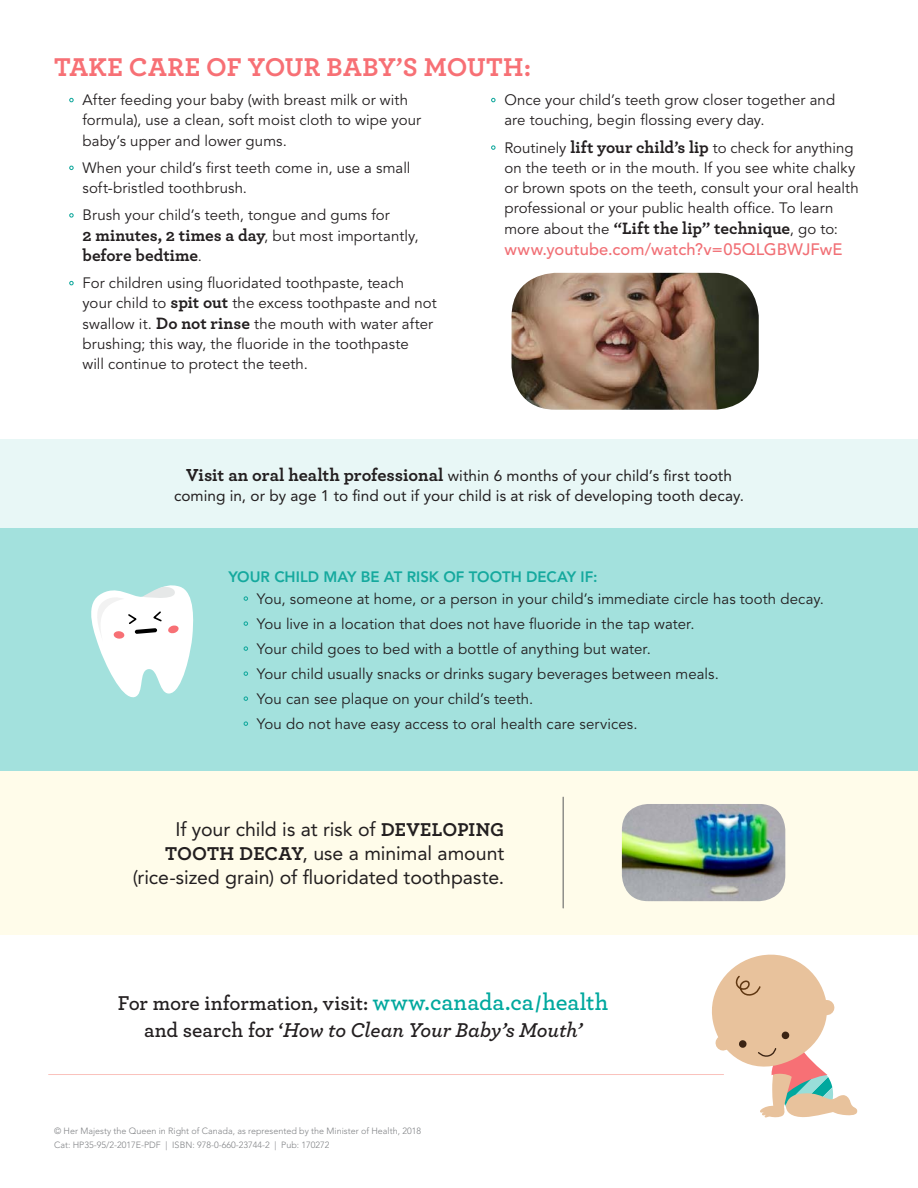
<style>
.page{position:relative;width:918px;height:1188px;background:#fff}
.page>*{position:absolute;margin:0;border:0;box-sizing:border-box;transform-origin:0 0}
.t1{font:700 27px "Archer";letter-spacing:.01em;color:#f77075}
.Body{font:600 21px/27px "Archer";letter-spacing:-.01em;color:#231f20;text-align:center}
.Body-2{font:19.5px/24px "Avenir LT Std";letter-spacing:-.005em;color:#231f20;text-align:right}
.t2{font:700 17.25px "Archer";color:#231f20}
.t3{font:500 16.5px "Avenir LT Std";letter-spacing:.005em;color:#f16f75}
.Body-3{font:15.3px/20.2px "Avenir LT Std";letter-spacing:.005em;color:#231f20;text-align:center}
.t4{font:15px/20.2px "Avenir LT Std";letter-spacing:.005em;color:#231f20}
.t5{font:800 15px "Avenir LT Std";color:#15a99e}
.t6{font:300 9px "Avenir LT Std";color:#808285}
.s1{font-family:"Archer";font-weight:700;font-size:17.25px}
.s2{font-family:"Avenir LT Std";font-weight:400;font-size:15px}
.s3{font-family:"Archer";font-weight:700;font-size:18.3px}
.s4{font-family:"Archer";font-weight:700}
.s5{font-size:24px;color:#00a89e}
.s6{font-family:"Arial Narrow";font-weight:700;font-size:22.5px;color:#00a89e}
.s7{font-style:italic}
</style>
<div class="page">
<div style="left:0;top:440px;width:918px;height:90px;background:#e8f7f6"></div>
<svg style="left:69px;top:98px;width:5px;height:4px"></svg>
<svg style="left:69px;top:166px;width:5px;height:4px"></svg>
<svg style="left:69px;top:213px;width:5px;height:5px"></svg>
<svg style="left:69px;top:281px;width:5px;height:4px"></svg>
<svg style="left:491px;top:98px;width:5px;height:4px"></svg>
<svg style="left:491px;top:145px;width:5px;height:5px"></svg>
<img style="left:512px;top:273px;width:247px;height:137px">
<div style="left:0;top:528px;width:918px;height:243px;background:#a3e1dd"></div>
<div style="left:0;top:771px;width:918px;height:163px;background:#fffcea"></div>
<hr style="left:563px;top:797px;width:1px;height:111px;background:#57585a">
<img style="left:622px;top:804px;width:163px;height:97px">
<svg style="left:244px;top:596px;width:4px;height:5px"></svg>
<svg style="left:244px;top:621px;width:4px;height:5px"></svg>
<svg style="left:244px;top:646px;width:4px;height:5px"></svg>
<svg style="left:244px;top:671px;width:4px;height:5px"></svg>
<svg style="left:244px;top:696px;width:4px;height:5px"></svg>
<svg style="left:244px;top:721px;width:4px;height:5px"></svg>
<svg style="left:91px;top:585px;width:103px;height:113px"></svg>
<svg style="left:712px;top:954px;width:145px;height:164px"></svg>
<hr style="left:49px;top:1074px;width:675px;height:1px;background:#fac2bd">
<h2 class="t1" style="left:54px;top:45px;width:479px">TAKE CARE OF YOUR BABY’S MOUTH:</h2>
<p class="t4" style="left:82px;top:90px;width:340px">After feeding your baby (with breast milk or with formula), use a clean, soft moist cloth to wipe your baby’s upper and lower gums.</p>
<p class="t4" style="left:82px;top:158px;width:330px">When your child’s first teeth come in, use a small soft-bristled toothbrush.</p>
<p class="t4" style="left:82px;top:205px;width:338px">Brush your child’s teeth, tongue and gums for<br><span class="s1">2 minutes, 2 times a day</span>, but most importantly,</p>
<p class="t2" style="left:82px;top:241px;width:121px">before bedtime<span class="s2">.</span></p>
<p class="t4" style="left:82px;top:273px;width:356px">For children using fluoridated toothpaste, teach your child to <span class="s1">spit out</span> the excess toothpaste and not swallow it. <span class="s1">Do not rinse</span> the mouth with water after brushing; this way, the fluoride in the toothpaste<br>will continue to protect the teeth.</p>
<p class="t4" style="left:504px;top:90px;width:332px">Once your child’s teeth grow closer together and are touching, begin flossing every day.</p>
<p class="t4" style="left:504px;top:138px;width:356px">Routinely <span class="s1">lift your child’s lip</span> to check for anything on the teeth or in the mouth. If you see white chalky or brown spots on the teeth, consult your oral health professional or your public health office. To learn</p>
<p class="t2" style="left:504px;top:214px;width:335px"><span class="s2">more about the</span> “Lift the lip” technique<span class="s2">, go to:</span></p>
<p class="t3" style="left:504px;top:239px;width:340px">www.youtube.com/watch?v=05QLGBWJFwE</p>
<p class="Body-3" style="left:174px;top:465px;width:571px"><span class="s3">Visit an oral health professional</span> within 6 months of your child’s first tooth coming in, or by age 1 to find out if your child is at risk of developing tooth decay.</p>
<h3 class="t5" style="left:228px;top:568px;width:371px">YOUR CHILD MAY BE AT RISK OF TOOTH DECAY IF:</h3>
<p class="t4" style="left:257px;top:589px;width:569px">You, someone at home, or a person in your child’s immediate circle has tooth decay.</p>
<p class="t4" style="left:257px;top:614px;width:439px">You live in a location that does not have fluoride in the tap water.</p>
<p class="t4" style="left:257px;top:639px;width:395px">Your child goes to bed with a bottle of anything but water.</p>
<p class="t4" style="left:257px;top:664px;width:463px">Your child usually snacks or drinks sugary beverages between meals.</p>
<p class="t4" style="left:257px;top:689px;width:278px">You can see plaque on your child’s teeth.</p>
<p class="t4" style="left:257px;top:714px;width:382px">You do not have easy access to oral health care services.</p>
<p class="Body-2" style="left:133px;top:818px;width:373px">If your child is at risk of <span class="s4">DEVELOPING<br>TOOTH DECAY</span>, use a minimal amount (rice-sized grain) of fluoridated toothpaste.</p>
<p class="Body" style="left:118px;top:989px;width:492px">For more information, visit: <span class="s5">www.canada.ca</span> <span class="s6">/</span><span class="s5">health </span>and search for ‘<span class="s7">How to Clean Your Baby’s Mouth’</span></p>
<p class="t6" style="left:54px;top:1126px;width:369px">© Her Majesty the Queen in Right of Canada, as represented by the Minister of Health, 2018</p>
<p class="t6" style="left:54px;top:1139px;width:277px">Cat: HP35-95/2-2017E-PDF | ISBN: 978-0-660-23744-2 | Pub: 170272</p>
</div>
